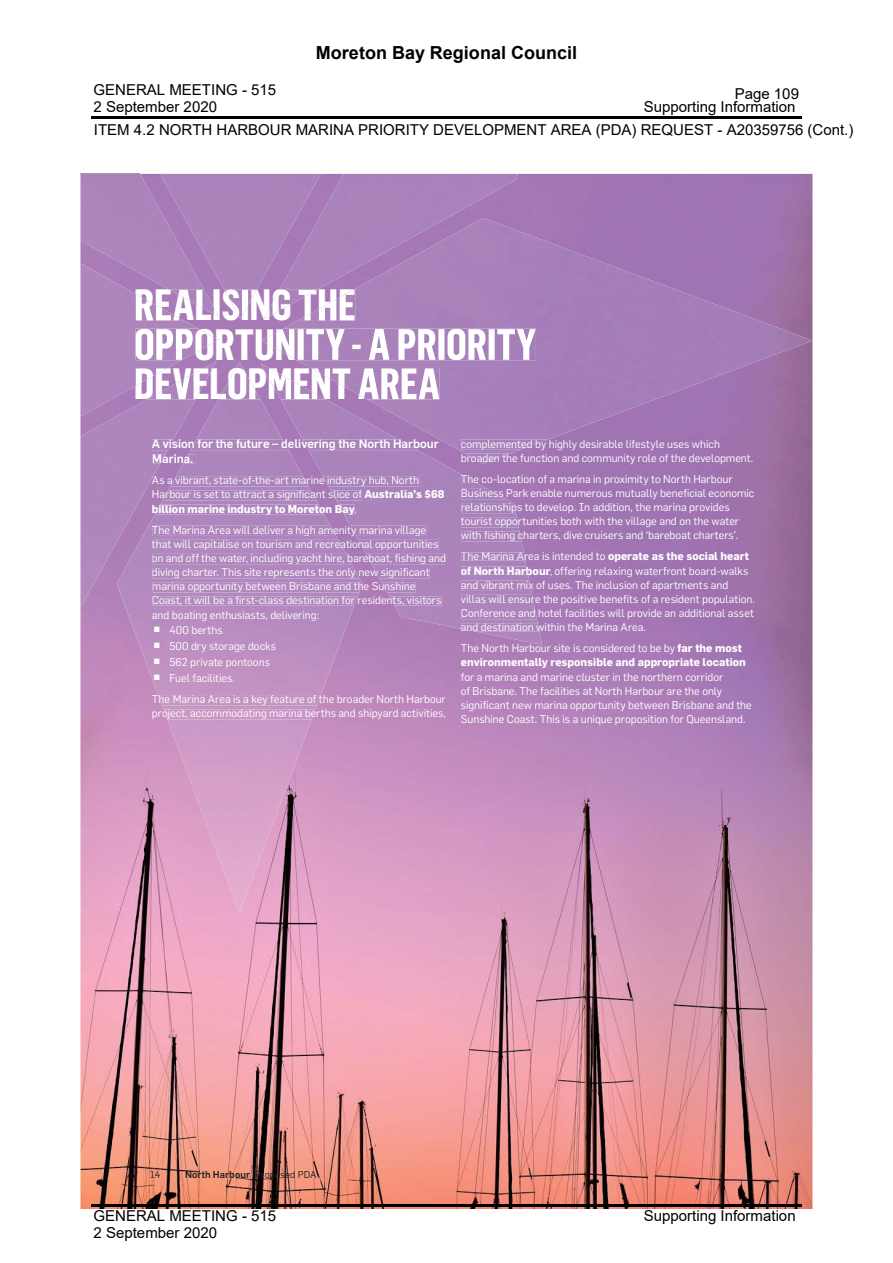
<style>
.page{position:relative;width:893px;height:1263px;background:#fff}
.page>*{position:absolute;margin:0;border:0;box-sizing:border-box;transform-origin:0 0}
.t1{font:700 43.05px/78.6px "Flama Cond";letter-spacing:-.005em;color:#fff}
.t2{font:700 18px "Arial";color:#000}
.t3{font:15px/17.2px "Arial";color:#000}
.t4{font:15px "Arial";color:#000}
.t5{font:500 12.3px/14.7px "Flama";letter-spacing:-.005em;color:#fff}
.t6{font:11.1px/14.1px "Flama";color:#fff}
.t7{font:700 11.1px/14.1px "Flama";color:#fff}
.t8{font:500 9.9px "Flama";letter-spacing:.005em;color:#231f20}
.t9{font:9.9px "Flama";color:#231f20}
.s1{font-weight:700}
.s2{font-weight:400}
</style>
<div class="page">
<img style="left:80px;top:174px;width:732px;height:1035px">
<img style="left:117px;top:400px;width:245px;height:513px">
<img style="left:195px;top:439px;width:86px;height:12px">
<img style="left:195px;top:476px;width:86px;height:11px">
<img style="left:195px;top:490px;width:86px;height:11px">
<img style="left:195px;top:505px;width:86px;height:10px">
<img style="left:195px;top:526px;width:86px;height:10px">
<img style="left:195px;top:540px;width:86px;height:10px">
<img style="left:195px;top:554px;width:86px;height:10px">
<img style="left:195px;top:568px;width:86px;height:10px">
<img style="left:195px;top:582px;width:86px;height:10px">
<img style="left:195px;top:596px;width:86px;height:10px">
<img style="left:152px;top:611px;width:129px;height:10px">
<svg style="left:154px;top:627px;width:5px;height:5px"></svg>
<img style="left:170px;top:626px;width:52px;height:9px">
<svg style="left:154px;top:643px;width:5px;height:5px"></svg>
<img style="left:170px;top:642px;width:106px;height:11px">
<svg style="left:154px;top:658px;width:5px;height:6px"></svg>
<img style="left:170px;top:658px;width:100px;height:10px">
<svg style="left:154px;top:674px;width:5px;height:6px"></svg>
<img style="left:170px;top:674px;width:64px;height:8px">
<div style="left:158px;top:695px;width:163px;height:10px;background:#c594c3"></div>
<img style="left:164px;top:709px;width:151px;height:11px">
<svg style="left:236px;top:362px;width:7px;height:6px"></svg>
<img style="left:256px;top:368px;width:4px;height:32px">
<img style="left:218px;top:368px;width:38px;height:32px">
<img style="left:281px;top:400px;width:261px;height:244px">
<img style="left:323px;top:476px;width:96px;height:11px">
<img style="left:331px;top:490px;width:31px;height:11px">
<img style="left:364px;top:490px;width:80px;height:9px">
<img style="left:339px;top:505px;width:16px;height:10px">
<img style="left:350px;top:526px;width:76px;height:10px">
<img style="left:358px;top:540px;width:80px;height:10px">
<img style="left:366px;top:554px;width:80px;height:10px">
<img style="left:374px;top:568px;width:56px;height:10px">
<img style="left:382px;top:582px;width:33px;height:10px">
<img style="left:389px;top:596px;width:52px;height:10px">
<img style="left:461px;top:475px;width:19px;height:10px">
<img style="left:462px;top:489px;width:44px;height:10px">
<img style="left:462px;top:503px;width:54px;height:10px">
<img style="left:461px;top:517px;width:58px;height:10px">
<img style="left:461px;top:531px;width:60px;height:11px">
<img style="left:461px;top:552px;width:64px;height:9px">
<img style="left:461px;top:567px;width:67px;height:8px">
<img style="left:461px;top:581px;width:70px;height:10px">
<img style="left:461px;top:595px;width:73px;height:10px">
<img style="left:461px;top:609px;width:76px;height:10px">
<img style="left:461px;top:623px;width:78px;height:8px">
<svg style="left:260px;top:363px;width:9px;height:5px"></svg>
<img style="left:263px;top:368px;width:20px;height:32px">
<img style="left:80px;top:416px;width:115px;height:191px">
<img style="left:152px;top:439px;width:21px;height:12px">
<svg style="left:153px;top:454px;width:12px;height:9px"></svg>
<svg style="left:204px;top:361px;width:13px;height:7px"></svg>
<img style="left:198px;top:368px;width:15px;height:32px">
<img style="left:283px;top:218px;width:529px;height:236px">
<img style="left:461px;top:439px;width:87px;height:11px">
<img style="left:465px;top:454px;width:45px;height:10px">
<img style="left:297px;top:289px;width:59px;height:32px">
<img style="left:303px;top:289px;width:51px;height:32px">
<img style="left:465px;top:329px;width:71px;height:31px">
<img style="left:261px;top:329px;width:204px;height:31px">
<img style="left:310px;top:368px;width:129px;height:32px">
<img style="left:80px;top:289px;width:118px;height:127px">
<img style="left:136px;top:294px;width:48px;height:27px">
<img style="left:135px;top:329px;width:84px;height:31px">
<img style="left:136px;top:368px;width:32px;height:18px">
<img style="left:321px;top:174px;width:197px;height:115px">
<img style="left:263px;top:289px;width:55px;height:31px">
<img style="left:204px;top:174px;width:117px;height:115px">
<img style="left:224px;top:289px;width:33px;height:30px">
<img style="left:80px;top:174px;width:124px;height:115px">
<img style="left:169px;top:289px;width:50px;height:28px">
<hr style="left:91px;top:116px;width:711px;height:3px;background:#000">
<hr style="left:91px;top:1205px;width:711px;height:2px;background:#000">
<h3 class="t3" style="left:94px;top:81px;width:184px">GENERAL MEETING - 515<br>2 September 2020</h3>
<h2 class="t2" style="left:316px;top:43px;width:263px">Moreton Bay Regional Council</h2>
<h3 class="t4" style="left:735px;top:83px;width:66px">Page 109</h3>
<h3 class="t3" style="left:644px;top:98px;width:153px">Supporting Information</h3>
<h3 class="t4" style="left:94px;top:119px;width:761px">ITEM 4.2 NORTH HARBOUR MARINA PRIORITY DEVELOPMENT AREA (PDA) REQUEST - A20359756 (Cont.)</h3>
<h1 class="t1" style="left:134px;top:264px;width:308px">REALISING THE<br>DEVELOPMENT AREA</h1>
<p class="t5" style="left:152px;top:438px;width:288px">A vision for the future – delivering the North Harbour<br>Marina.</p>
<p class="t6" style="left:152px;top:474px;width:294px">As a vibrant, state-of-the-art marine industry hub, North<br>Harbour is set to attract a significant slice of <span class="s1">Australia’s $68 billion marine industry to Moreton Bay</span>.</p>
<p class="t6" style="left:152px;top:524px;width:296px">The Marina Area will deliver a high amenity marina village that will capitalise on tourism and recreational opportunities on and off the water, including yacht hire, bareboat, fishing and diving charter. This site represents the only new significant marina opportunity between Brisbane and the Sunshine Coast, it will be a first-class destination for residents, visitors</p>
<p class="t6" style="left:152px;top:608px;width:169px;line-height:15.9px">and boating enthusiasts, delivering: <sup>π</sup> 400 berths<br><sup>π</sup> 500 dry storage docks<br><sup>π</sup> 562 private pontoons<br><sup>π</sup> Fuel facilities.</p>
<p class="t6" style="left:152px;top:693px;width:296px">The Marina Area is a key feature of the broader North Harbour project, accommodating marina berths and shipyard activities,</p>
<p class="t6" style="left:461px;top:437px;width:294px">complemented by highly desirable lifestyle uses which broaden the function and community role of the development.</p>
<p class="t6" style="left:461px;top:473px;width:295px">The co-location of a marina in proximity to North Harbour Business Park enable numerous mutually beneficial economic relationships to develop. In addition, the marina provides tourist opportunities both with the village and on the water with fishing charters, dive cruisers and ‘bareboat charters’.</p>
<p class="t6" style="left:461px;top:550px;width:296px">The Marina Area is intended to <span class="s1">operate as the social heart of North Harbour</span>, offering relaxing waterfront board-walks and vibrant mix of uses. The inclusion of apartments and villas will ensure the positive benefits of a resident population.<br>Conference and hotel facilities will provide an additional asset and destination within the Marina Area.</p>
<p class="t7" style="left:461px;top:642px;width:286px"><span class="s2">The North Harbour site is considered to be by</span> far the most environmentally responsible and appropriate location</p>
<p class="t6" style="left:461px;top:671px;width:293px">for a marina and marine cluster in the northern corridor<br>of Brisbane. The facilities at North Harbour are the only significant new marina opportunity between Brisbane and the Sunshine Coast. This is a unique proposition for Queensland.</p>
<p class="t9" style="left:150px;top:1171px;width:12px">14</p>
<p class="t8" style="left:185px;top:1171px;width:133px">North Harbour <span class="s2">Proposed PDA</span></p>
<h3 class="t3" style="left:94px;top:1207px;width:184px">GENERAL MEETING - 515</h3>
<h3 class="t3" style="left:644px;top:1207px;width:153px">Supporting Information</h3>
<h3 class="t3" style="left:94px;top:1225px;width:125px">2 September 2020</h3>
</div>
